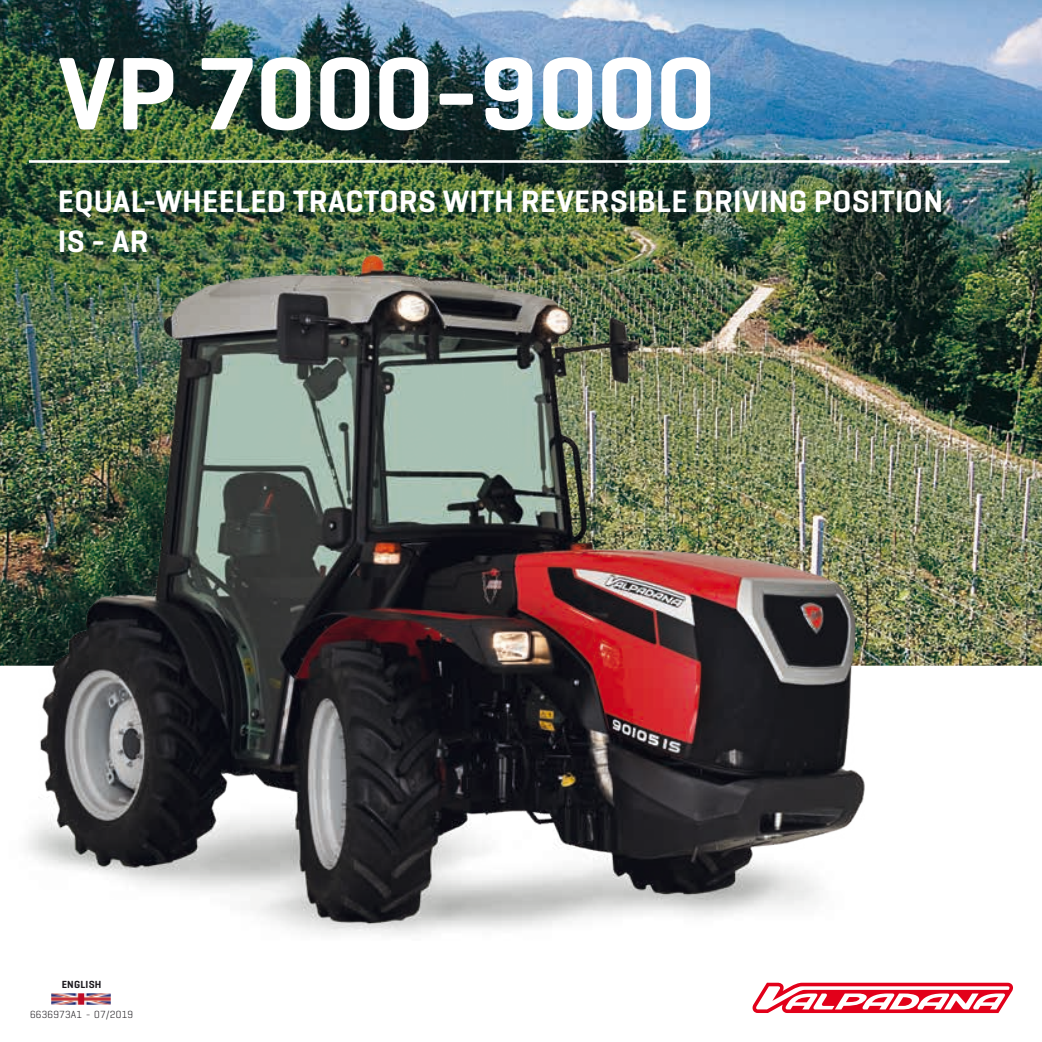
<style>
.page{position:relative;width:1042px;height:1042px;background:#fff}
.page>*{position:absolute;margin:0;border:0;box-sizing:border-box;transform-origin:0 0}
.t1{font:600 105px "Geogrotesque";color:#fff}
.t2{font:600 31.5px/39.9px "Geogrotesque";letter-spacing:.01em;color:#fff}
.t3{font:300 10.5px "Geogrotesque";letter-spacing:.02em;color:#1a171c}
.t4{font:600 10.5px "Geogrotesque";letter-spacing:.02em;color:#1a171c}
</style>
<div class="page">
<img style="left:0;top:0;width:1042px;height:666px">
<hr style="left:29px;top:160px;width:980px;height:3px;background:#fff">
<img style="left:0;top:224px;width:972px;height:711px">
<img style="left:52px;top:994px;width:57px;height:9px">
<div style="left:49px;top:991px;width:63px;height:15px;border:2px solid #fff"></div>
<svg style="left:752px;top:982px;width:261px;height:31px"></svg>
<h1 class="t1" style="left:58px;top:28px;width:659px">VP 7000-9000</h1>
<p class="t2" style="left:58px;top:181px;width:886px">EQUAL-WHEELED TRACTORS WITH REVERSIBLE DRIVING POSITION<br>IS - AR</p>
<p class="t4" style="left:62px;top:978px;width:41px">ENGLISH</p>
<p class="t3" style="left:30px;top:1007px;width:105px">6636973A1 - 07/2019</p>
</div>
